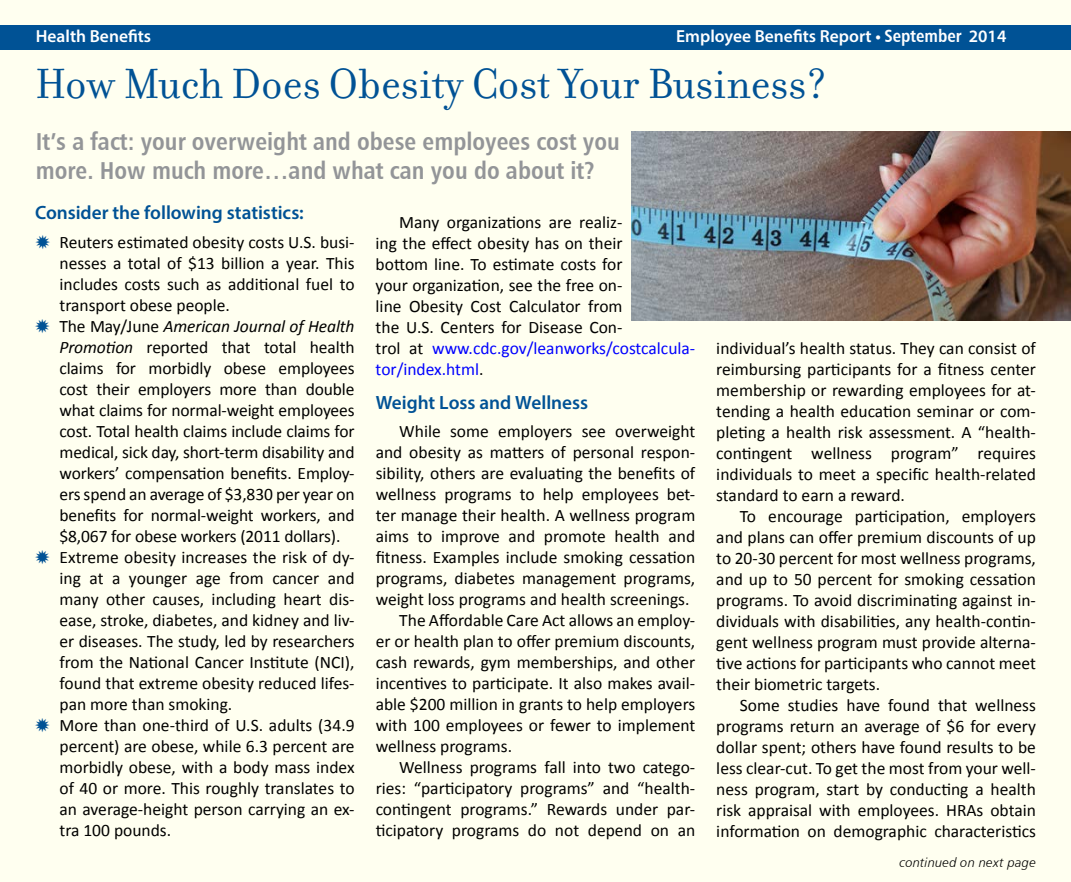
<style>
.page{position:relative;width:1071px;height:882px;background:#fff}
.page>*{position:absolute;margin:0;border:0;box-sizing:border-box;transform-origin:0 0}
.t1{font:45.5px "Filosofia";color:#005295}
.t2{font:24.5px/29.4px "Humanist 777 BT Bold Condensed B";color:#939598}
.t3{font:600 19.25px "Myriad Pro";letter-spacing:-.005em;color:#005295}
.t4{font:17.5px/21px "Calibri";color:#000;text-align:justify}
.t5{font:600 17.5px "Myriad Pro";color:#fff}
.t6{font:13.12px "Humanist 777 BT Light Italic B";letter-spacing:.015em;color:#000}
.s1{font-family:"Humanist 777 BT Bold Condensed B";font-weight:400}
.s2{font-style:italic}
.s3{color:#00f}
</style>
<div class="page">
<div style="left:1px;top:1px;width:1070px;height:881px;background:#fffff0"></div>
<div style="left:0;top:25px;width:1071px;height:24px;background:#005295"></div>
<img style="left:631px;top:131px;width:440px;height:189px">
<p class="t5" style="left:36px;top:25px;width:117px">Health Benefits</p>
<p class="t5" style="left:676px;top:25px;width:332px">Employee Benefits Report • <span class="s1">September</span> 2014</p>
<h1 class="t1" style="left:35px;top:58px;width:794px">How Much Does Obesity Cost Your Business?</h1>
<h2 class="t2" style="left:36px;top:126px;width:585px">It’s a fact: your overweight and obese employees cost you more. How much more…and what can you do about it?</h2>
<p class="t3" style="left:35px;top:200px;width:270px">Consider the following statistics:</p>
<p class="t4" style="left:59px;top:232px;width:297px;text-align:left">Reuters estimated obesity costs U.S. busi&shy;nesses a total of $13 billion a year. This includes costs such as additional fuel to transport obese people.<br>The May/June <span class="s2">American Journal of Health Promotion</span> reported that total health claims for morbidly obese employees cost their employers more than double what claims for normal-weight employees cost. Total health claims include claims for medical, sick day, short-term disability and workers’ compensation benefits. Employ&shy;ers spend an average of $3,830 per year on benefits for normal-weight workers, and $8,067 for obese workers (2011 dollars).<br>Extreme obesity increases the risk of dy&shy;ing at a younger age from cancer and many other causes, including heart dis&shy;ease, stroke, diabetes, and kidney and liv&shy;er diseases. The study, led by researchers from the National Cancer Institute (NCI), found that extreme obesity reduced lifes&shy;pan more than smoking.<br>More than one-third of U.S. adults (34.9 percent) are obese, while 6.3 percent are morbidly obese, with a body mass index of 40 or more. This roughly translates to an average-height person carrying an ex&shy;tra 100 pounds.</p>
<p class="t4" style="left:376px;top:212px;width:321px;text-align:left;text-indent:24px">Many organizations are realiz-<br>ing the effect obesity has on their<br>bottom line. To estimate costs for<br>your organization, see the free on-<br>line Obesity Cost Calculator from<br>the U.S. Centers for Disease Con-<br>trol at <span class="s3">www.cdc.gov/leanworks/costcalcula&shy;tor/index.html</span>.</p>
<p class="t3" style="left:376px;top:390px;width:214px">Weight Loss and Wellness</p>
<p class="t4" style="left:399px;top:421px;width:298px">While some employers see overweight</p>
<p class="t4" style="left:376px;top:442px;width:321px">and obesity as matters of personal respon-</p>
<p class="t4" style="left:376px;top:463px;width:321px">sibility, others are evaluating the benefits of</p>
<p class="t4" style="left:376px;top:484px;width:321px">wellness programs to help employees bet-</p>
<p class="t4" style="left:376px;top:505px;width:321px">ter manage their health. A wellness program</p>
<p class="t4" style="left:376px;top:526px;width:321px">aims to improve and promote health and</p>
<p class="t4" style="left:376px;top:547px;width:321px">fitness. Examples include smoking cessation</p>
<p class="t4" style="left:376px;top:568px;width:321px">programs, diabetes management programs,</p>
<p class="t4" style="left:376px;top:589px;width:315px">weight loss programs and health screenings.</p>
<p class="t4" style="left:399px;top:610px;width:298px">The Affordable Care Act allows an employ-</p>
<p class="t4" style="left:376px;top:631px;width:321px">er or health plan to offer premium discounts,</p>
<p class="t4" style="left:376px;top:652px;width:321px">cash rewards, gym memberships, and other</p>
<p class="t4" style="left:376px;top:673px;width:321px">incentives to participate. It also makes avail-</p>
<p class="t4" style="left:376px;top:694px;width:321px">able $200 million in grants to help employers</p>
<p class="t4" style="left:376px;top:715px;width:321px">with 100 employees or fewer to implement</p>
<p class="t4" style="left:376px;top:736px;width:138px">wellness programs.</p>
<p class="t4" style="left:399px;top:757px;width:298px">Wellness programs fall into two catego-</p>
<p class="t4" style="left:376px;top:778px;width:321px">ries: “participatory programs” and “health-</p>
<p class="t4" style="left:376px;top:799px;width:321px">contingent programs.” Rewards under par-</p>
<p class="t4" style="left:376px;top:820px;width:321px">ticipatory programs do not depend on an</p>
<p class="t4" style="left:716px;top:338px;width:321px">individual’s health status. They can consist of reimbursing participants for a fitness center membership or rewarding employees for at&shy;tending a health education seminar or com&shy;pleting a health risk assessment. A “health&shy;contingent wellness program” requires individuals to meet a specific health-related standard to earn a reward.</p>
<p class="t4" style="left:716px;top:506px;width:321px;text-indent:24px">To encourage participation, employers and plans can offer premium discounts of up to 20-30 percent for most wellness programs, and up to 50 percent for smoking cessation programs. To avoid discriminating against in&shy;dividuals with disabilities, any health-contin&shy;gent wellness program must provide alterna&shy;tive actions for participants who cannot meet their biometric targets.</p>
<p class="t4" style="left:716px;top:695px;width:321px;text-indent:24px">Some studies have found that wellness programs return an average of $6 for every dollar spent; others have found results to be less clear-cut. To get the most from your well&shy;ness program, start by conducting a health risk appraisal with employees. HRAs obtain information on demographic characteristics</p>
<p class="t6" style="left:900px;top:855px;width:138px">continued on next page</p>
</div>
